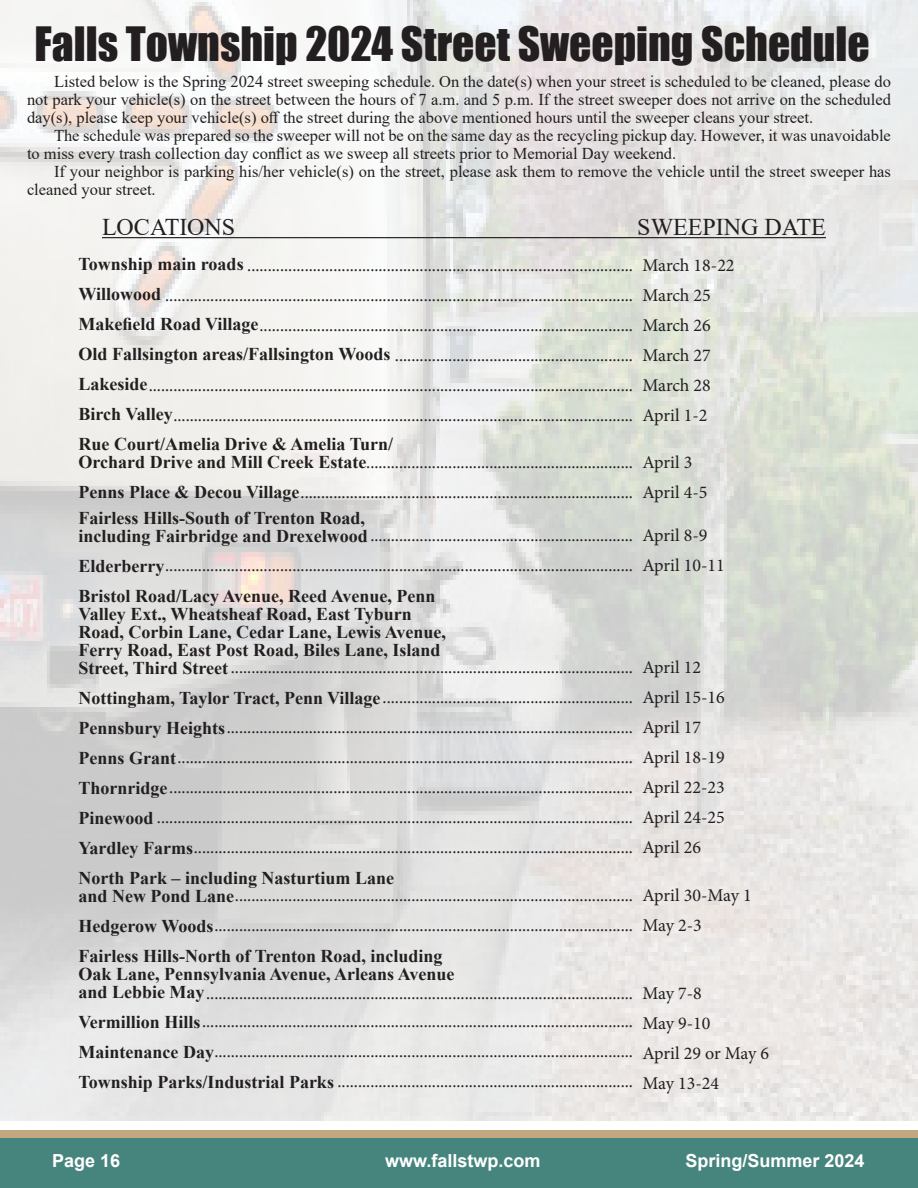
<style>
.page{position:relative;width:918px;height:1188px;background:#fff}
.page>*{position:absolute;margin:0;border:0;box-sizing:border-box;transform-origin:0 0}
.t1{font:43.5px "Impact";color:#231f20}
.t2{font:24px "Times New Roman";color:#231f20}
.t3{font:18px/18.5px "Minion Pro";letter-spacing:-.005em;color:#231f20}
.t4{font:700 18px/17.9px "Times New Roman";color:#231f20}
.t5{font:700 18px "Arial";color:#fff}
.t6{font:16.5px/18px "Times New Roman";color:#231f20}
.s1{font-family:"Times New Roman";font-weight:700}
.s2{font-family:"Minion Pro";font-weight:400}
</style>
<div class="page">
<div style="left:0;top:1130px;width:918px;height:58px;background:#c1a782"></div>
<div style="left:0;top:1138px;width:918px;height:50px;background:#46857d"></div>
<img style="left:0;top:0;width:918px;height:1120px">
<hr style="left:102px;top:237px;width:724px;height:1px;background:#231f20">
<p class="t1" style="left:35px;top:11px;width:837px">Falls Township 2024 Street Sweeping Schedule</p>
<p class="t6" style="left:27px;top:72px;width:866px;text-align:justify;text-indent:27px">Listed below is the Spring 2024 street sweeping schedule. On the date(s) when your street is scheduled to be cleaned, please do not park your vehicle(s) on the street between the hours of 7 a.m. and 5 p.m. If the street sweeper does not arrive on the scheduled day(s), please keep your vehicle(s) off the street during the above mentioned hours until the sweeper cleans your street.</p>
<p class="t6" style="left:27px;top:126px;width:865px;text-indent:27px">The schedule was prepared so the sweeper will not be on the same day as the recycling pickup day. However, it was unavoidable to miss every trash collection day conflict as we sweep all streets prior to Memorial Day weekend.</p>
<p class="t6" style="left:27px;top:162px;width:866px;text-indent:27px">If your neighbor is parking his/her vehicle(s) on the street, please ask them to remove the vehicle until the street sweeper has cleaned your street.</p>
<p class="t2" style="left:102px;top:210px;width:135px">LOCATIONS</p>
<p class="t2" style="left:637px;top:210px;width:190px">SWEEPING DATE</p>
<p class="t3" style="left:79px;top:256px;width:556px"><span class="s1">Township main roads</span> ..............................................................................................</p>
<p class="t3" style="left:79px;top:286px;width:556px"><span class="s1">Willowood</span> ..................................................................................................................</p>
<p class="t3" style="left:79px;top:316px;width:556px"><span class="s1">Makefield Road Village</span>...........................................................................................</p>
<p class="t3" style="left:79px;top:346px;width:556px"><span class="s1">Old Fallsington areas/Fallsington Woods</span> ..........................................................</p>
<p class="t3" style="left:79px;top:376px;width:556px"><span class="s1">Lakeside</span>......................................................................................................................</p>
<p class="t3" style="left:79px;top:406px;width:556px"><span class="s1">Birch Valley</span>................................................................................................................</p>
<p class="t4" style="left:79px;top:435px;width:316px">Rue Court/Amelia Drive &amp; Amelia Turn/</p>
<p class="t3" style="left:79px;top:453px;width:556px"><span class="s1">Orchard Drive and Mill Creek Estate</span>.................................................................</p>
<p class="t3" style="left:79px;top:483px;width:556px"><span class="s1">Penns Place &amp; Decou Village</span>.................................................................................</p>
<p class="t4" style="left:79px;top:508px;width:288px">Fairless Hills-South of Trenton Road,</p>
<p class="t3" style="left:79px;top:526px;width:556px"><span class="s1">including Fairbridge and Drexelwood</span>................................................................</p>
<p class="t3" style="left:79px;top:556px;width:556px"><span class="s1">Elderberry</span>..................................................................................................................</p>
<p class="t4" style="left:79px;top:586px;width:556px">Bristol Road/Lacy Avenue, Reed Avenue, Penn<br>Valley Ext., Wheatsheaf Road, East Tyburn<br>Road, Corbin Lane, Cedar Lane, Lewis Avenue,<br>Ferry Road, East Post Road, Biles Lane, Island<br>Street, Third Street<span class="s2">..................................................................................................</span></p>
<p class="t3" style="left:79px;top:688px;width:556px"><span class="s1">Nottingham, Taylor Tract, Penn Village</span>.............................................................</p>
<p class="t3" style="left:79px;top:718px;width:556px"><span class="s1">Pennsbury Heights</span>...................................................................................................</p>
<p class="t3" style="left:79px;top:748px;width:556px"><span class="s1">Penns Grant</span>...............................................................................................................</p>
<p class="t3" style="left:79px;top:778px;width:556px"><span class="s1">Thornridge</span>.................................................................................................................</p>
<p class="t3" style="left:79px;top:808px;width:556px"><span class="s1">Pinewood</span> ....................................................................................................................</p>
<p class="t3" style="left:79px;top:838px;width:556px"><span class="s1">Yardley Farms</span>...........................................................................................................</p>
<p class="t4" style="left:79px;top:868px;width:317px">North Park – including Nasturtium Lane</p>
<p class="t3" style="left:79px;top:886px;width:556px"><span class="s1">and New Pond Lane</span>.................................................................................................</p>
<p class="t3" style="left:79px;top:916px;width:556px"><span class="s1">Hedgerow Woods</span>......................................................................................................</p>
<p class="t3" style="left:79px;top:947px;width:556px"><span class="s1">Fairless Hills-North of Trenton Road, including<br>Oak Lane, Pennsylvania Avenue, Arleans Avenue<br>and Lebbie May</span>........................................................................................................</p>
<p class="t3" style="left:79px;top:1012px;width:556px"><span class="s1">Vermillion Hills</span>.........................................................................................................</p>
<p class="t3" style="left:79px;top:1042px;width:556px"><span class="s1">Maintenance Day</span>......................................................................................................</p>
<p class="t3" style="left:79px;top:1072px;width:556px"><span class="s1">Township Parks/Industrial Parks</span> ........................................................................</p>
<p class="t3" style="left:643px;top:256px;width:94px">March 18-22</p>
<p class="t3" style="left:643px;top:286px;width:70px">March 25</p>
<p class="t3" style="left:643px;top:316px;width:70px">March 26</p>
<p class="t3" style="left:643px;top:346px;width:70px">March 27</p>
<p class="t3" style="left:643px;top:376px;width:70px">March 28</p>
<p class="t3" style="left:643px;top:406px;width:66px">April 1-2</p>
<p class="t3" style="left:643px;top:453px;width:51px">April 3</p>
<p class="t3" style="left:643px;top:483px;width:66px">April 4-5</p>
<p class="t3" style="left:643px;top:526px;width:66px">April 8-9</p>
<p class="t3" style="left:643px;top:556px;width:84px">April 10-11</p>
<p class="t3" style="left:643px;top:658px;width:60px">April 12</p>
<p class="t3" style="left:643px;top:688px;width:84px">April 15-16</p>
<p class="t3" style="left:643px;top:718px;width:60px">April 17</p>
<p class="t3" style="left:643px;top:748px;width:84px">April 18-19</p>
<p class="t3" style="left:643px;top:778px;width:84px">April 22-23</p>
<p class="t3" style="left:643px;top:808px;width:84px">April 24-25</p>
<p class="t3" style="left:643px;top:838px;width:60px">April 26</p>
<p class="t3" style="left:643px;top:886px;width:111px">April 30-May 1</p>
<p class="t3" style="left:643px;top:916px;width:61px">May 2-3</p>
<p class="t3" style="left:643px;top:984px;width:61px">May 7-8</p>
<p class="t3" style="left:643px;top:1014px;width:69px">May 9-10</p>
<p class="t3" style="left:643px;top:1044px;width:128px">April 29 or May 6</p>
<p class="t3" style="left:643px;top:1074px;width:78px">May 13-24</p>
<p class="t5" style="left:52px;top:1148px;width:70px">Page 16</p>
<p class="t5" style="left:385px;top:1148px;width:157px">www.fallstwp.com</p>
<p class="t5" style="left:686px;top:1148px;width:181px">Spring/Summer 2024</p>
</div>
